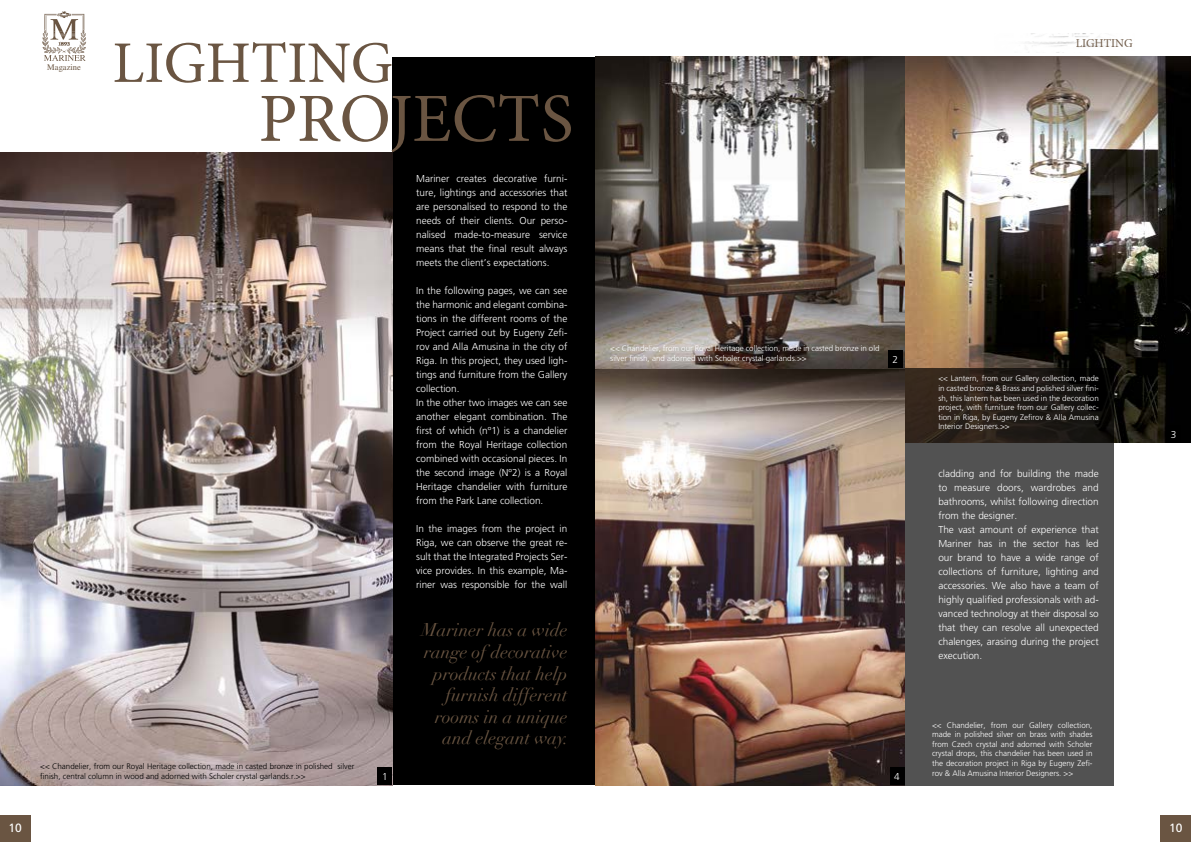
<style>
.page{position:relative;width:1191px;height:842px;background:#fff}
.page>*{position:absolute;margin:0;border:0;box-sizing:border-box;transform-origin:0 0}
.t1{font:69px "Minion Pro";color:#6a5542}
.t2{font:58.9px "Minion Pro";color:#6a5542}
.t3{font:italic 18px/21.6px "Didot";color:#6a5542;text-align:right}
.t4{font:12px "Minion Pro";color:#6a5542}
.t5{font:12px "Frutiger";color:#fff}
.t6{font:300 10px/14px "Frutiger";color:#fff;text-align:justify}
.t7{font:8.5px "Times";color:#6a5542}
.t8{font:300 8px/9.6px "Frutiger";color:#fff;text-align:justify}
.t9{font:300 8px/9.6px "Frutiger";color:#000}
</style>
<div class="page">
<img style="left:904px;top:57px;width:287px;height:386px">
<div style="left:392px;top:57px;width:487px;height:728px;background:#000"></div>
<svg style="left:904px;top:368px;width:209px;height:417px;background:#494847"></svg>
<img style="left:0;top:153px;width:392px;height:632px">
<img style="left:595px;top:57px;width:309px;height:728px">
<div style="left:377px;top:767px;width:15px;height:18px;background:#000"></div>
<div style="left:888px;top:350px;width:14px;height:18px;background:#000"></div>
<div style="left:1166px;top:425px;width:15px;height:18px;background:#000"></div>
<div style="left:889px;top:767px;width:15px;height:18px;background:#000"></div>
<div style="left:0;top:815px;width:31px;height:27px;background:#6a5542"></div>
<div style="left:1160px;top:815px;width:31px;height:27px;background:#6a5542"></div>
<img style="left:1025px;top:33px;width:82px;height:15px">
<svg style="left:42px;top:11px;width:44px;height:50px"></svg>
<p class="t7" style="left:47px;top:62px;width:35px">Magazine</p>
<h2 class="t2" style="left:112px;top:24px;width:282px">LIGHTING</h2>
<h1 class="t1" style="left:258px;top:73px;width:316px">PROJECTS</h1>
<p class="t6" style="left:416px;top:172px;width:153px">Mariner creates decorative furni&shy;ture, lightings and accessories that are personalised to respond to the needs of their clients. Our perso&shy;nalised made-to-measure service means that the final result always meets the client’s expectations.</p>
<p class="t6" style="left:416px;top:284px;width:153px;text-align:left">In the following pages, we can see the harmonic and elegant combina&shy;tions in the different rooms of the Project carried out by Eugeny Zefi&shy;rov and Alla Amusina in the city of Riga. In this project, they used ligh&shy;tings and furniture from the Gallery collection.<br>In the other two images we can see another elegant combination. The first of which (nº1) is a chandelier from the Royal Heritage collection combined with occasional pieces. In the second image (Nº2) is a Royal Heritage chandelier with furniture from the Park Lane collection.</p>
<p class="t6" style="left:416px;top:522px;width:153px">In the images from the project in Riga, we can observe the great re&shy;sult that the Integrated Projects Ser&shy;vice provides. In this example, Ma&shy;riner was responsible for the wall</p>
<h3 class="t3" style="left:421px;top:619px;width:148px">Mariner has a wide range of decorative products that help furnish different rooms in a unique and elegant way.</h3>
<p class="t9" style="left:40px;top:761px;width:316px">&lt;&lt; Chandelier, from our Royal Heritage collection, made in casted bronze in polished silver finish, central column in wood and adorned with Scholer crystal garlands.r.&gt;&gt;</p>
<p class="t6" style="left:382px;top:770px;width:7px">1</p>
<p class="t4" style="left:1075px;top:35px;width:59px">LIGHTING</p>
<p class="t8" style="left:610px;top:344px;width:271px">&lt;&lt; Chandelier, from our Royal Heritage collection, made in casted bronze in old silver finish, and adorned with Scholer crystal garlands.&gt;&gt;</p>
<p class="t6" style="left:892px;top:353px;width:7px">2</p>
<p class="t6" style="left:894px;top:770px;width:7px">4</p>
<p class="t8" style="left:938px;top:374px;width:162px">&lt;&lt; Lantern, from our Gallery collection, made in casted bronze &amp; Brass and polished silver fini&shy;sh, this lantern has been used in the decoration project, with furniture from our Gallery collec&shy;tion in Riga, by Eugeny Zefirov &amp; Alla Amusina Interior Designers.&gt;&gt;</p>
<p class="t6" style="left:938px;top:467px;width:162px;text-align:left">cladding and for building the made to measure doors, wardrobes and bathrooms, whilst following direction from the designer.<br>The vast amount of experience that Mariner has in the sector has led our brand to have a wide range of collections of furniture, lighting and accessories. We also have a team of highly qualified professionals with ad&shy;vanced technology at their disposal so that they can resolve all unexpected chalenges, arasing during the project execution.</p>
<p class="t8" style="left:932px;top:720px;width:162px">&lt;&lt; Chandelier, from our Gallery collection, made in polished silver on brass with shades from Czech crystal and adorned with Scholer crystal drops, this chandelier has been used in the decoration project in Riga by Eugeny Zefi&shy;rov &amp; Alla Amusina Interior Designers. &gt;&gt;</p>
<p class="t6" style="left:1171px;top:427px;width:7px">3</p>
<p class="t5" style="left:9px;top:820px;width:15px">10</p>
<p class="t5" style="left:1169px;top:820px;width:15px">10</p>
</div>
